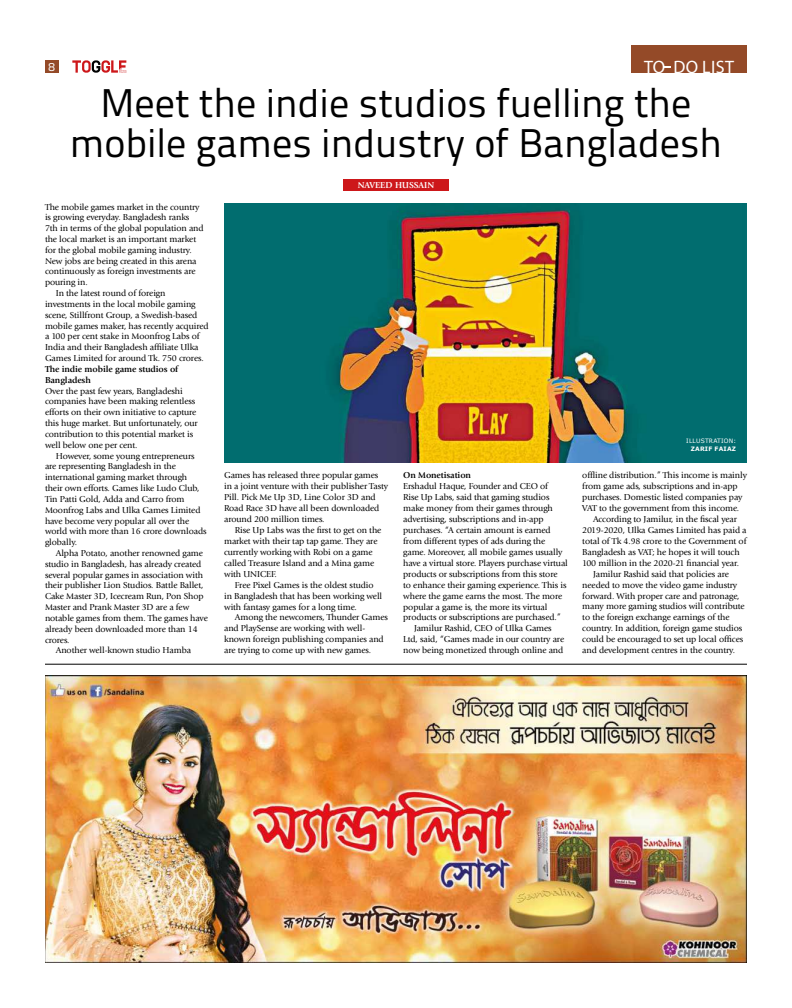
<style>
.page{position:relative;width:792px;height:1008px;background:#fff}
.page>*{position:absolute;margin:0;border:0;box-sizing:border-box;transform-origin:0 0}
.t1{font:40px/40px "Titillium Text 22 L";color:#000;text-align:center}
.t2{font:18px "Myriad Pro";letter-spacing:.02em;color:#fff}
.t3{font:12px "Titillium Text 22 L";color:#fff}
.t4{font:9px/10.8px "Giovanni Std";letter-spacing:-.01em;color:#000}
.t5{font:700 9px/10.8px "Giovanni Std";letter-spacing:-.01em;color:#000}
.t6{font:700 9px "Giovanni Std";color:#fff}
.t7{font:6px "Verdana";letter-spacing:.035em;color:#fff}
.t8{font:700 6px "Verdana";letter-spacing:.035em;color:#fff}
</style>
<div class="page">
<svg style="left:72px;top:60px;width:54px;height:13px"></svg>
<div style="left:45px;top:60px;width:14px;height:13px;background:#944a28"></div>
<div style="left:631px;top:45px;width:116px;height:28px;background:#944a28"></div>
<hr style="left:45px;top:664px;width:702px;height:1px;background:#000">
<img style="left:224px;top:203px;width:523px;height:259px">
<div style="left:343px;top:179px;width:106px;height:12px;background:#cd171a"></div>
<img style="left:45px;top:675px;width:702px;height:288px">
<h3 class="t3" style="left:49px;top:62px;width:8px">68</h3>
<h2 class="t2" style="left:644px;top:56px;width:91px">TO DO LIST</h2>
<h1 class="t1" style="left:70px;top:87px;width:654px">Meet the indie studios fuelling the mobile games industry of Bangladesh</h1>
<p class="t6" style="left:358px;top:182px;width:78px">NAVEED HUSSAIN</p>
<p class="t4" style="left:45px;top:202px;width:156px">The mobile games market in the country</p>
<p class="t4" style="left:45px;top:213px;width:146px">is growing everyday. Bangladesh ranks</p>
<p class="t4" style="left:45px;top:224px;width:160px">7th in terms of the global population and</p>
<p class="t4" style="left:45px;top:234px;width:153px">the local market is an important market</p>
<p class="t4" style="left:45px;top:245px;width:148px">for the global mobile gaming industry.</p>
<p class="t4" style="left:45px;top:256px;width:153px">New jobs are being created in this arena</p>
<p class="t4" style="left:45px;top:267px;width:152px">continuously as foreign investments are</p>
<p class="t4" style="left:45px;top:278px;width:44px">pouring in.</p>
<p class="t4" style="left:56px;top:288px;width:111px">In the latest round of foreign</p>
<p class="t4" style="left:45px;top:299px;width:152px">investments in the local mobile gaming</p>
<p class="t4" style="left:45px;top:310px;width:154px">scene, Stillfront Group, a Swedish-based</p>
<p class="t4" style="left:45px;top:321px;width:165px">mobile games maker, has recently acquired</p>
<p class="t4" style="left:45px;top:332px;width:156px">a 100 per cent stake in Moonfrog Labs of</p>
<p class="t4" style="left:45px;top:343px;width:155px">India and their Bangladesh affiliate Ulka</p>
<p class="t4" style="left:45px;top:353px;width:160px">Games Limited for around Tk. 750 crores.</p>
<p class="t5" style="left:45px;top:364px;width:135px">The indie mobile game studios of<br>Bangladesh</p>
<p class="t4" style="left:45px;top:386px;width:154px">Over the past few years, Bangladeshi companies have been making relentless efforts on their own initiative to capture this huge market. But unfortunately, our contribution to this potential market is well below one per cent.</p>
<p class="t4" style="left:45px;top:451px;width:163px;text-indent:11px">However, some young entrepreneurs are representing Bangladesh in the international gaming market through their own efforts. Games like Ludo Club, Tin Patti Gold, Adda and Carro from Moonfrog Labs and Ulka Games Limited have become very popular all over the world with more than 16 crore downloads globally.</p>
<p class="t4" style="left:56px;top:548px;width:149px">Alpha Potato, another renowned game</p>
<p class="t4" style="left:45px;top:559px;width:158px">studio in Bangladesh, has already created</p>
<p class="t4" style="left:45px;top:570px;width:160px">several popular games in association with</p>
<p class="t4" style="left:45px;top:581px;width:160px">their publisher Lion Studios. Battle Ballet,</p>
<p class="t4" style="left:45px;top:592px;width:160px">Cake Master 3D, Icecream Run, Pon Shop</p>
<p class="t4" style="left:45px;top:602px;width:146px">Master and Prank Master 3D are a few</p>
<p class="t4" style="left:45px;top:613px;width:164px">notable games from them. The games have</p>
<p class="t4" style="left:45px;top:624px;width:154px">already been downloaded more than 14</p>
<p class="t4" style="left:45px;top:635px;width:26px">crores.</p>
<p class="t4" style="left:56px;top:646px;width:137px">Another well-known studio Hamba</p>
<p class="t4" style="left:224px;top:470px;width:166px">Games has released three popular games in a joint venture with their publisher Tasty Pill. Pick Me Up 3D, Line Color 3D and Road Race 3D have all been downloaded around 200 million times.</p>
<p class="t4" style="left:224px;top:525px;width:159px;text-indent:11px">Rise Up Labs was the first to get on the market with their tap tap game. They are currently working with Robi on a game called Treasure Island and a Mina game with UNICEF.</p>
<p class="t4" style="left:224px;top:580px;width:160px;text-indent:11px">Free Pixel Games is the oldest studio in Bangladesh that has been working well with fantasy games for a long time.</p>
<p class="t4" style="left:224px;top:613px;width:165px;text-indent:11px">Among the newcomers, Thunder Games and PlaySense are working with well&shy;known foreign publishing companies and are trying to come up with new games.</p>
<p class="t5" style="left:403px;top:470px;width:69px">On Monetisation</p>
<p class="t4" style="left:403px;top:481px;width:146px">Ershadul Haque, Founder and CEO of</p>
<p class="t4" style="left:403px;top:492px;width:148px">Rise Up Labs, said that gaming studios</p>
<p class="t4" style="left:403px;top:503px;width:151px">make money from their games through</p>
<p class="t4" style="left:403px;top:514px;width:142px">advertising, subscriptions and in-app</p>
<p class="t4" style="left:403px;top:525px;width:149px">purchases. “A certain amount is earned</p>
<p class="t4" style="left:403px;top:536px;width:144px">from different types of ads during the</p>
<p class="t4" style="left:403px;top:547px;width:161px">game. Moreover, all mobile games usually</p>
<p class="t4" style="left:403px;top:558px;width:166px">have a virtual store. Players purchase virtual</p>
<p class="t4" style="left:403px;top:569px;width:156px">products or subscriptions from this store</p>
<p class="t4" style="left:403px;top:580px;width:165px">to enhance their gaming experience. This is</p>
<p class="t4" style="left:403px;top:591px;width:161px">where the game earns the most. The more</p>
<p class="t4" style="left:403px;top:602px;width:146px">popular a game is, the more its virtual</p>
<p class="t4" style="left:403px;top:613px;width:159px">products or subscriptions are purchased.”</p>
<p class="t4" style="left:414px;top:624px;width:139px">Jamilur Rashid, CEO of Ulka Games</p>
<p class="t4" style="left:403px;top:635px;width:163px">Ltd, said, “Games made in our country are</p>
<p class="t4" style="left:403px;top:646px;width:162px">now being monetized through online and</p>
<p class="t7" style="left:686px;top:437px;width:51px">ILLUSTRATION:</p>
<p class="t8" style="left:691px;top:445px;width:47px">ZARIF FAIAZ</p>
<p class="t4" style="left:582px;top:470px;width:166px">offline distribution.” This income is mainly</p>
<p class="t4" style="left:582px;top:481px;width:157px">from game ads, subscriptions and in-app</p>
<p class="t4" style="left:582px;top:492px;width:162px">purchases. Domestic listed companies pay</p>
<p class="t4" style="left:582px;top:503px;width:158px">VAT to the government from this income.</p>
<p class="t4" style="left:593px;top:514px;width:145px">According to Jamilur, in the fiscal year</p>
<p class="t4" style="left:582px;top:525px;width:166px">2019-2020, Ulka Games Limited has paid a</p>
<p class="t4" style="left:582px;top:536px;width:166px">total of Tk 4.98 crore to the Government of</p>
<p class="t4" style="left:582px;top:547px;width:159px">Bangladesh as VAT; he hopes it will touch</p>
<p class="t4" style="left:582px;top:558px;width:158px">100 million in the 2020-21 financial year.</p>
<p class="t4" style="left:593px;top:569px;width:137px">Jamilur Rashid said that policies are</p>
<p class="t4" style="left:582px;top:580px;width:156px">needed to move the video game industry</p>
<p class="t4" style="left:582px;top:591px;width:159px">forward. With proper care and patronage,</p>
<p class="t4" style="left:582px;top:602px;width:164px">many more gaming studios will contribute</p>
<p class="t4" style="left:582px;top:613px;width:149px">to the foreign exchange earnings of the</p>
<p class="t4" style="left:582px;top:624px;width:161px">country. In addition, foreign game studios</p>
<p class="t4" style="left:582px;top:635px;width:162px">could be encouraged to set up local offices</p>
<p class="t4" style="left:582px;top:646px;width:154px">and development centres in the country.</p>
</div>
